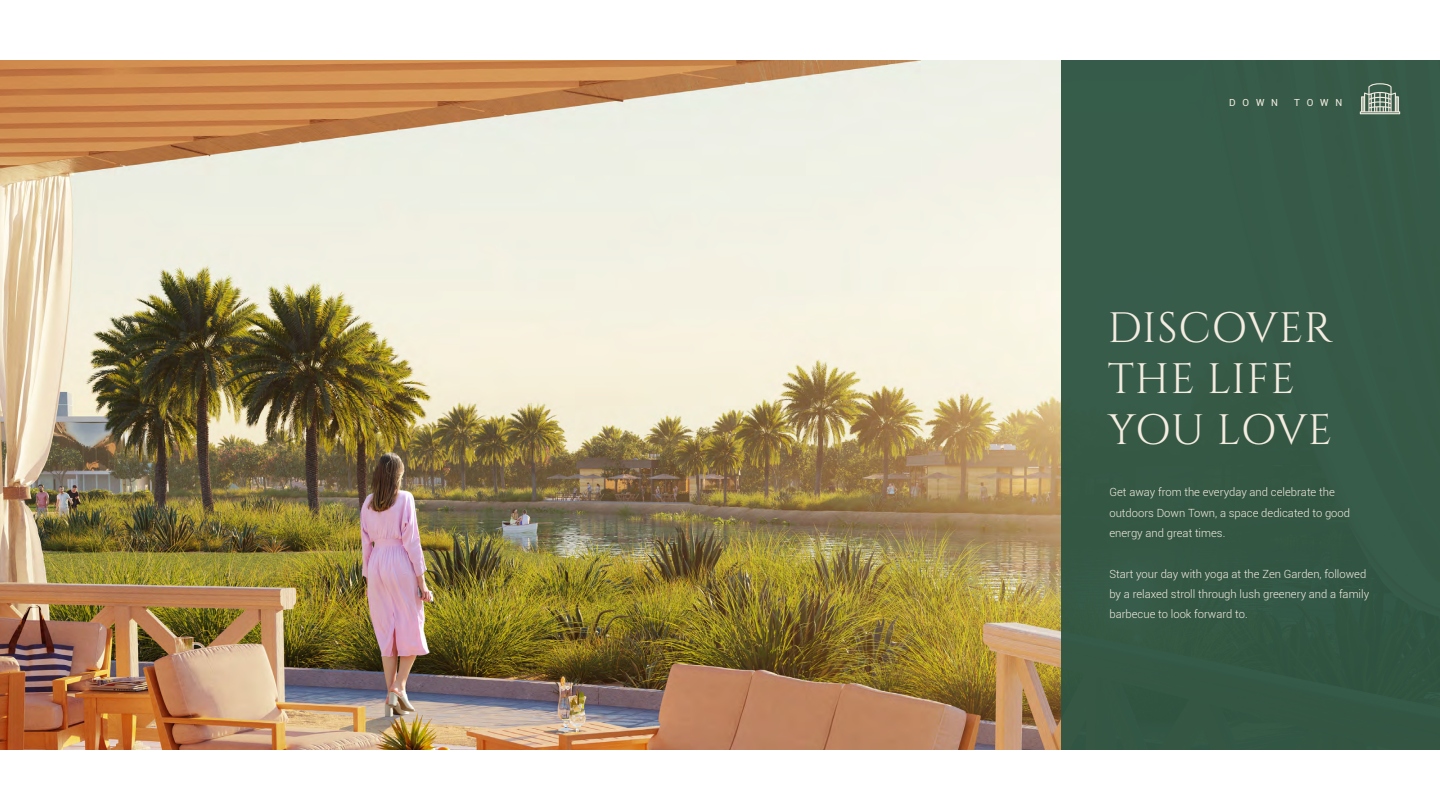
<style>
.page{position:relative;width:1440px;height:810px;background:#fff}
.page>*{position:absolute;margin:0;border:0;box-sizing:border-box;transform-origin:0 0}
.t1{font:42.53px/51px "Cinzel";letter-spacing:.02em;color:#f4ece1}
.t2{font:300 11.25px/20.3px "Roboto";color:#f4ece1}
.t3{font:9.75px "Roboto";letter-spacing:.7em;color:#f4ece1}
</style>
<div class="page">
<img style="left:0;top:60px;width:1440px;height:690px">
<div style="left:1061px;top:61px;width:379px;height:689px;background:#365a47"></div>
<svg style="left:1360px;top:83px;width:40px;height:31px"></svg>
<p class="t3" style="left:1229px;top:96px;width:50px">DOWN</p>
<p class="t3" style="left:1294px;top:96px;width:50px">TOWN</p>
<h1 class="t1" style="left:1108px;top:304px;width:226px">DISCOVER<br>THE LIFE<br>YOU LOVE</h1>
<p class="t2" style="left:1109px;top:482px;width:242px">Get away from the everyday and celebrate the outdoors Down Town a, space dedicated to good energy and great times.</p>
<p class="t2" style="left:1109px;top:563px;width:261px">Start your day with yoga at the Zen Garden, followed by a relaxed stroll through lush greenery and a family barbecue to look forward to.</p>
</div>
